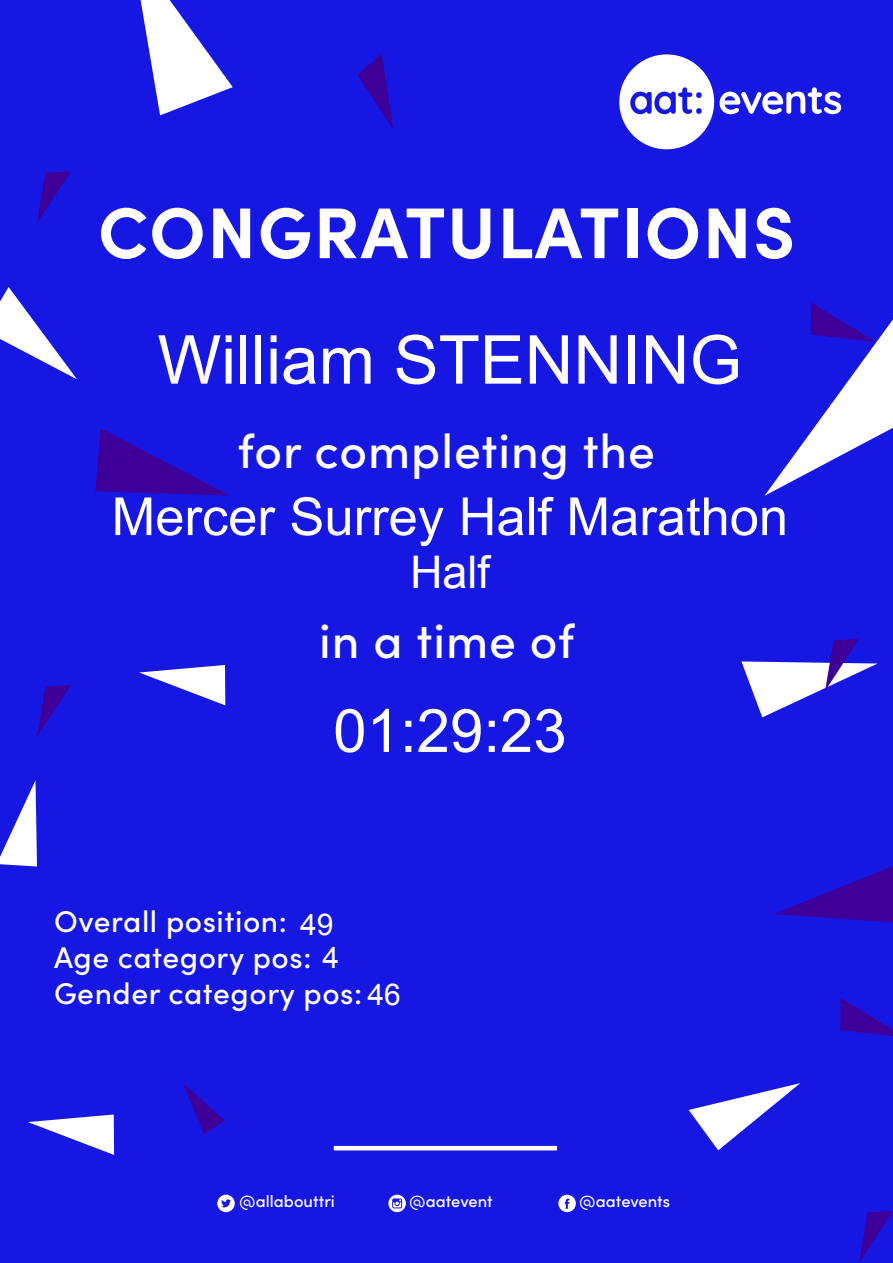
<style>
.page{position:relative;width:893px;height:1263px;background:#1717e3}
.page>*{position:absolute;margin:0;border:0;box-sizing:border-box;transform-origin:0 0}
.t1{font:700 72px "Sofia Pro";letter-spacing:.02em;color:#fff}
.t2{font:67.5px "Arial";color:#fff}
.t3{font:60px "Arial";color:#fff}
.t4{font:52.5px "Arial";color:#fff}
.t5{font:500 48px "Sofia Pro";letter-spacing:.02em;color:#fff}
.t6{font:45px "Arial";color:#fff}
.t7{font:500 30px/36px "Sofia Pro";letter-spacing:.02em;color:#fff}
.t8{font:30px "Arial";color:#fff}
.t9{font:500 16.5px "Sofia Pro";color:#fff}
.s1{font-family:"Arial";font-weight:400}
</style>
<div class="page">
<hr style="left:334px;top:1146px;width:223px;height:4px;background:#fff">
<svg style="left:139px;top:665px;width:86px;height:40px"></svg>
<svg style="left:0;top:780px;width:37px;height:86px"></svg>
<svg style="left:28px;top:1114px;width:86px;height:41px"></svg>
<svg style="left:141px;top:0;width:92px;height:115px"></svg>
<svg style="left:689px;top:1083px;width:111px;height:67px"></svg>
<svg style="left:0;top:287px;width:77px;height:92px"></svg>
<svg style="left:774px;top:866px;width:119px;height:56px"></svg>
<svg style="left:95px;top:428px;width:133px;height:67px"></svg>
<svg style="left:764px;top:302px;width:129px;height:194px"></svg>
<svg style="left:840px;top:998px;width:53px;height:38px"></svg>
<svg style="left:37px;top:685px;width:34px;height:52px"></svg>
<svg style="left:741px;top:639px;width:137px;height:78px"></svg>
<svg style="left:37px;top:171px;width:34px;height:52px"></svg>
<svg style="left:859px;top:1211px;width:34px;height:52px"></svg>
<svg style="left:357px;top:54px;width:36px;height:75px"></svg>
<svg style="left:183px;top:1083px;width:42px;height:51px"></svg>
<svg style="left:619px;top:54px;width:223px;height:95px"></svg>
<svg style="left:558px;top:1195px;width:18px;height:17px"></svg>
<svg style="left:217px;top:1195px;width:18px;height:17px"></svg>
<svg style="left:388px;top:1195px;width:18px;height:17px"></svg>
<h1 class="t1" style="left:98px;top:177px;width:699px">CONGRATULATIONS</h1>
<h2 class="t2" style="left:158px;top:323px;width:586px">William STENNING</h2>
<h3 class="t5" style="left:238px;top:416px;width:419px">for completing the</h3>
<h3 class="t4" style="left:112px;top:488px;width:678px">Mercer Surrey Half Marathon</h3>
<h3 class="t6" style="left:410px;top:548px;width:81px">Half</h3>
<h3 class="t5" style="left:319px;top:605px;width:257px">in a time of</h3>
<h3 class="t3" style="left:333px;top:698px;width:235px">01:29:23</h3>
<p class="t7" style="left:54px;top:901px;width:348px">Overall position:<br>Age category pos: <span class="s1">4<br></span>Gender category pos: <span class="s1">46</span></p>
<p class="t8" style="left:300px;top:908px;width:35px">49</p>
<p class="t9" style="left:239px;top:1189px;width:97px">@allabouttri</p>
<p class="t9" style="left:409px;top:1189px;width:85px">@aatevent</p>
<p class="t9" style="left:579px;top:1189px;width:92px">@aatevents</p>
</div>
